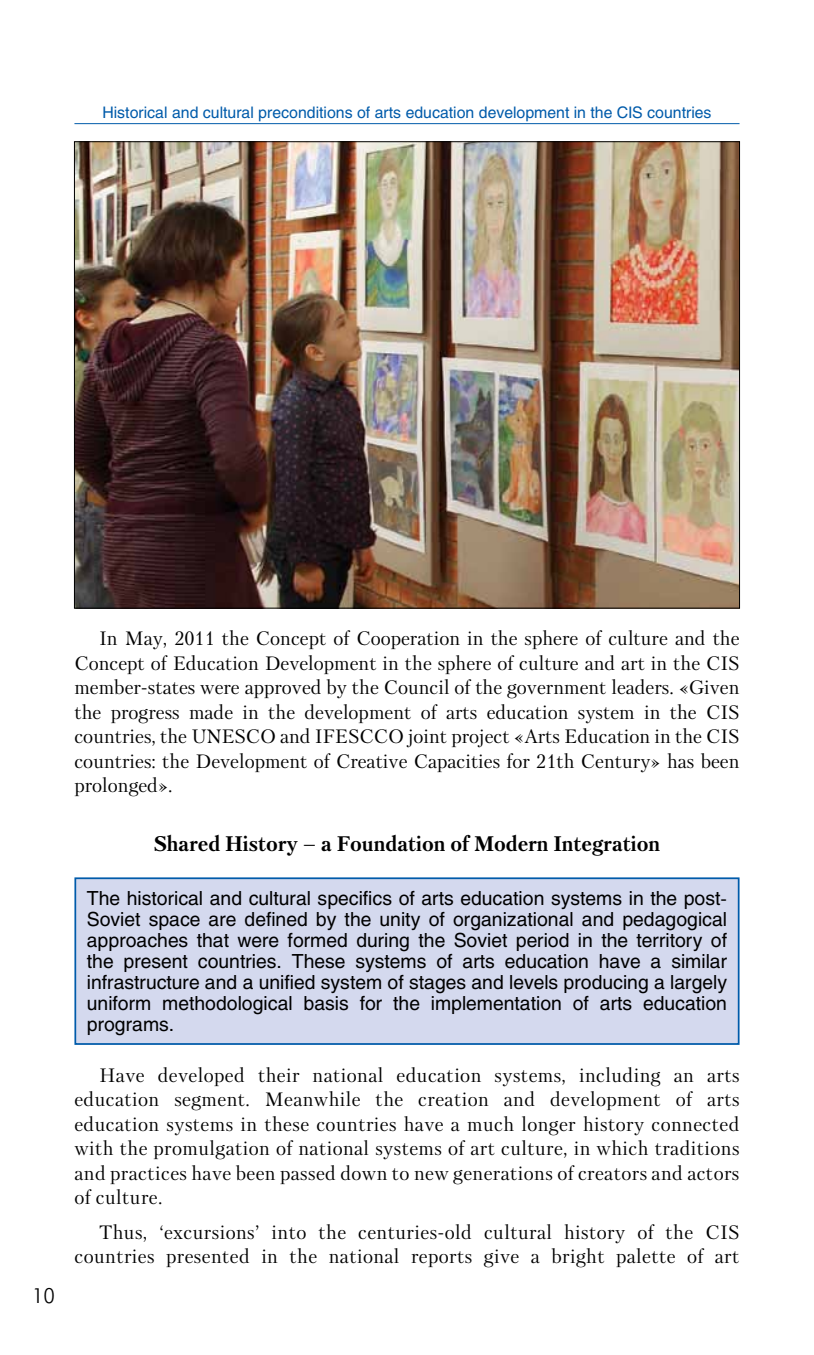
<style>
.page{position:relative;width:814px;height:1355px;background:#fff}
.page>*{position:absolute;margin:0;border:0;box-sizing:border-box;transform-origin:0 0}
.t1{font:700 21px "Petersburg C";color:#000}
.t2{font:21px "Futuris C";color:#000}
.t3{font:19.25px/24.5px "Petersburg C";letter-spacing:.02em;color:#000;text-align:justify}
.t4{font:19.25px/21px "Helios";color:#000;text-align:justify}
.t5{font:15.75px "Helios";color:#005baa}
</style>
<div class="page">
<hr style="left:74px;top:123px;width:665px;height:1px;background:#005baa">
<img style="left:76px;top:143px;width:661px;height:463px">
<div style="left:74px;top:877px;width:665px;height:167px;background:#d4d9ee;border:2px solid #005baa"></div>
<p class="t5" style="left:102px;top:103px;width:610px">Historical and cultural preconditions of arts education development in the CIS countries</p>
<p class="t2" style="left:32px;top:1284px;width:25px">10</p>
<p class="t3" style="left:74px;top:626px;width:666px;text-indent:25px">In May, 2011 the Concept of Cooperation in the sphere of culture and the Concept of Education Development in the sphere of culture and art in the CIS member-states were approved by the Council of the government leaders. «Given the progress made in the development of arts education system in the CIS countries, the UNESCO and IFESCCO joint project «Arts Education in the CIS countries: the Development of Creative Capacities for 21th Century» has been prolonged».</p>
<p class="t1" style="left:154px;top:832px;width:508px">Shared History – a foundation of modern integration</p>
<p class="t4" style="left:87px;top:887px;width:641px">The historical and cultural specifics of arts education systems in the post-Soviet space are defined by the unity of organizational and pedagogical approaches that were formed during the Soviet period in the territory of the present countries. These systems of arts education have a similar infrastructure and a unified system of stages and levels producing a largely uniform methodological basis for the implementation of arts education programs.</p>
<p class="t3" style="left:74px;top:1062px;width:666px;text-indent:25px">have developed their national education systems, including an arts education segment. Meanwhile the creation and development of arts education systems in these countries have a much longer history connected with the promulgation of national systems of art culture, in which traditions and practices have been passed down to new generations of creators and actors of culture.</p>
<p class="t3" style="left:74px;top:1219px;width:666px;text-align:right">Thus, ‘excursions’ into the centuries-old cultural history of the CIS countries presented in the national reports give a bright palette of art</p>
</div>
